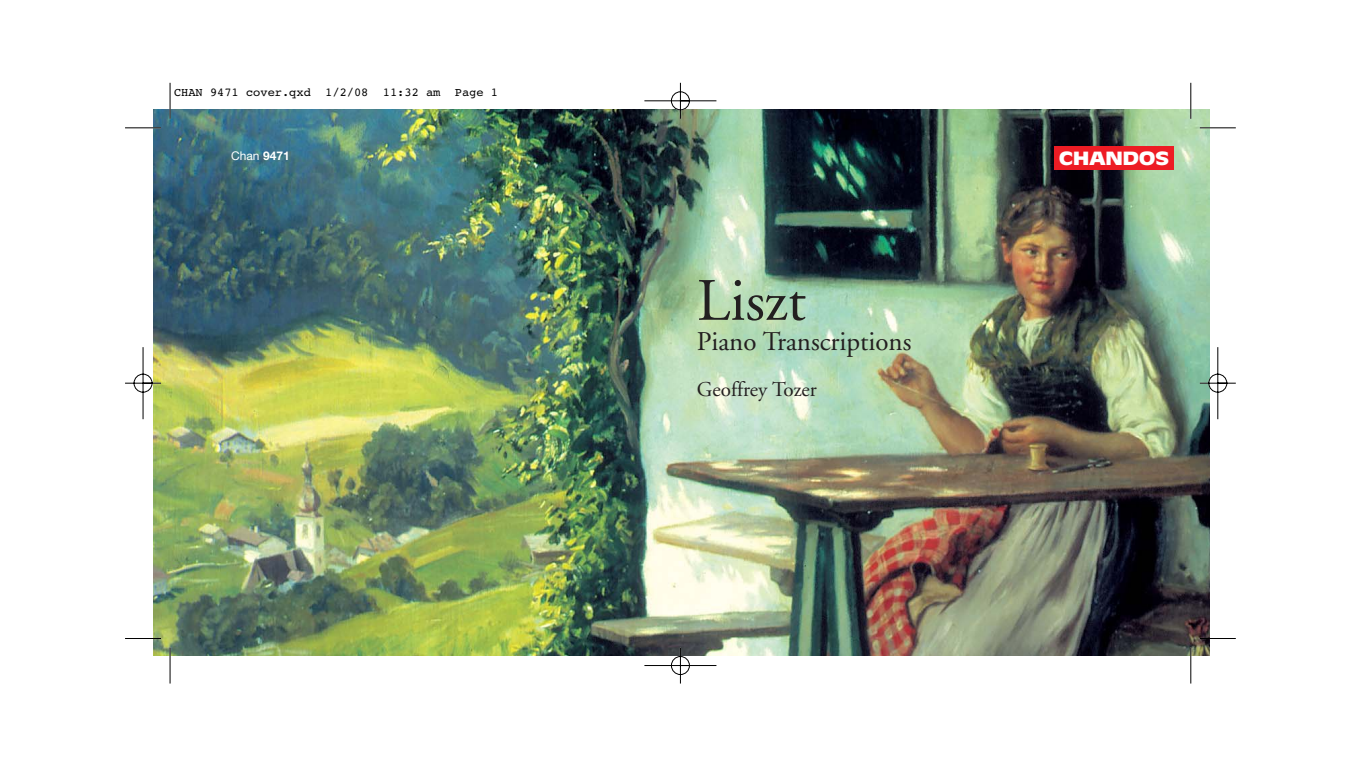
<style>
.page{position:relative;width:1361px;height:766px;background:#fff}
.page>*{position:absolute;margin:0;border:0;box-sizing:border-box;transform-origin:0 0}
.t1{font:60px "Adobe Garamond";color:#231f20}
.t2{font:27px "Adobe Garamond";color:#231f20}
.t3{font:21px "Adobe Garamond";color:#231f20}
.t4{font:900 18px "Antique Olive";letter-spacing:-.02em;color:#fff;scale:1.29 1}
.t5{font:12px "Courier";color:#000}
.t6{font:12px "Helvetica Neue";color:#fff}
.s1{font-weight:700}
</style>
<div class="page">
<img style="left:125px;top:82px;width:1111px;height:601px">
<p class="t5" style="left:174px;top:89px;width:326px">CHAN 9471 cover.qxd 1/2/08 11:32 am Page 1</p>
<p class="t6" style="left:231px;top:151px;width:60px">Chan <span class="s1">9471</span></p>
<h3 class="t4" style="left:1059px;top:151px;width:87px">CHANDOS</h3>
<h1 class="t1" style="left:697px;top:276px;width:110px">Liszt</h1>
<h2 class="t2" style="left:697px;top:330px;width:216px">Piano Transcriptions</h2>
<h3 class="t3" style="left:697px;top:381px;width:121px">Geoffrey Tozer</h3>
</div>
